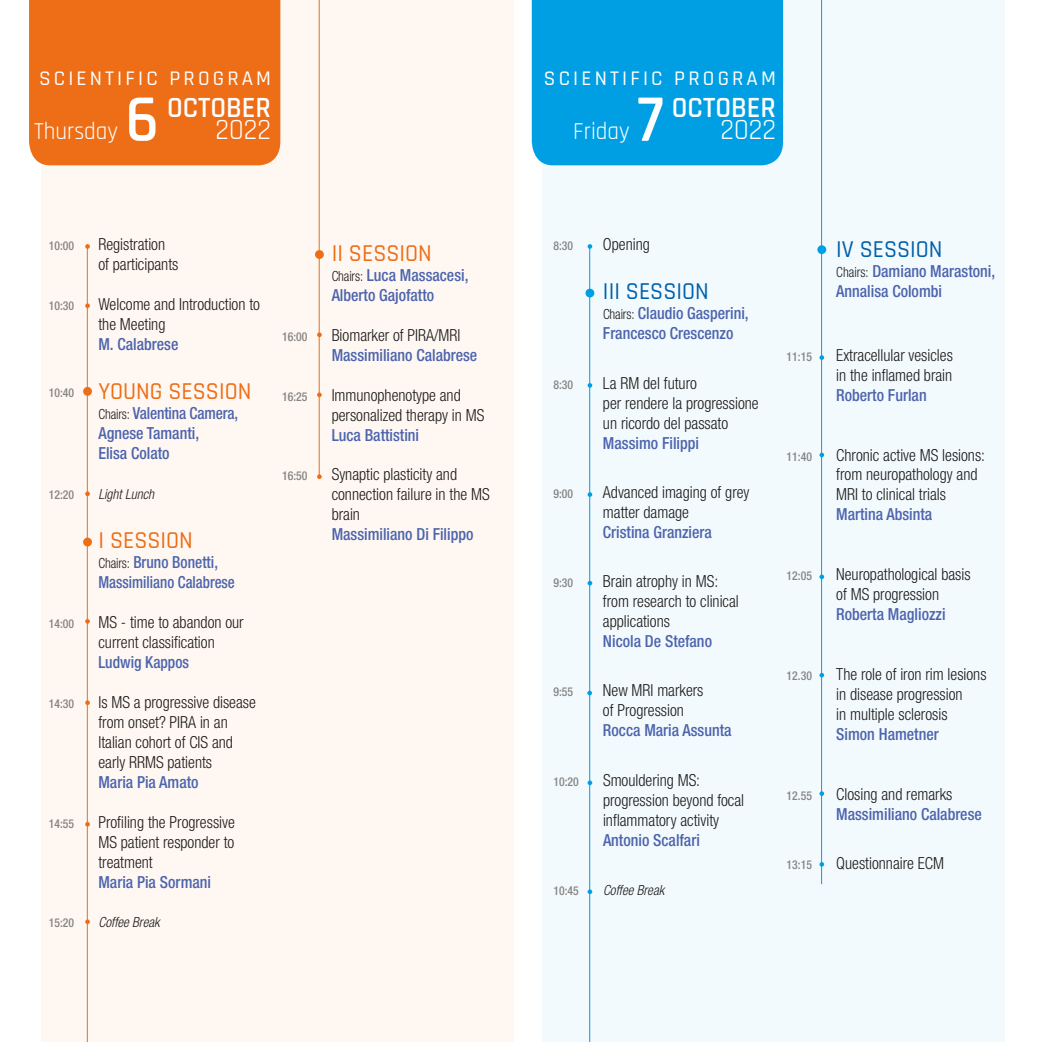
<style>
.page{position:relative;width:1042px;height:1042px;background:#fff}
.page>*{position:absolute;margin:0;border:0;box-sizing:border-box;transform-origin:0 0}
.t1{font:600 67.2px "Rajdhani";color:#fff;scale:.96 1}
.t2{font:600 29.75px "Rajdhani";color:#fff;scale:.96 1}
.t3{font:29.75px "Rajdhani";color:#fff;scale:.96 1}
.t4{font:500 24.5px "Rajdhani";color:#ed6e16;scale:.96 1}
.t5{font:500 24.5px "Rajdhani";color:#0061ab;scale:.96 1}
.t6{font:24.5px "Rajdhani";color:#fff;scale:.94 1}
.t7{font:500 21px "Rajdhani";letter-spacing:.15em;color:#fff}
.t8{font:300 condensed 16.62px/19.9px "Helvetica Neue LT Std";color:#1d1d1b;scale:.96 1}
.t9{font:500 condensed 16.62px/19.9px "Helvetica Neue LT Std";color:#4c64ad;scale:.96 1}
.t10{font:500 condensed 16.62px/19.9px "Helvetica Neue LT Std";color:#4c64ad;scale:.93 1}
.t11{font:italic 300 condensed 14px "Helvetica Neue LT Std";color:#1d1d1b;scale:.96 1}
.t12{font:500 condensed 12.25px "Helvetica Neue LT Std";color:#858584;scale:.96 1}
.s1{font-family:"Helvetica Neue LT Std";font-stretch:condensed;font-size:12.25px;color:#858584}
.s2{font-weight:300;font-size:14px;color:#1d1d1b}
</style>
<div class="page">
<div style="left:542px;top:0;width:463px;height:1042px;background:#f3fafe"></div>
<div style="left:41px;top:0;width:472px;height:1042px;background:#fff7f2"></div>
<div style="left:532px;top:0;width:251px;height:165px;background:#009fe3"></div>
<div style="left:29px;top:0;width:251px;height:165px;background:#ed6e16"></div>
<hr style="left:87px;top:247px;width:1px;height:795px;background:#ed6e16">
<hr style="left:319px;top:0;width:1px;height:478px;background:#ed6e16">
<svg style="left:85px;top:244px;width:5px;height:5px"></svg>
<svg style="left:85px;top:303px;width:5px;height:5px"></svg>
<div style="left:83px;top:387px;width:9px;height:9px;background:#ed6e16;border-radius:50%"></div>
<svg style="left:85px;top:491px;width:5px;height:5px"></svg>
<svg style="left:85px;top:619px;width:5px;height:5px"></svg>
<svg style="left:85px;top:700px;width:5px;height:5px"></svg>
<svg style="left:85px;top:822px;width:5px;height:4px"></svg>
<div style="left:83px;top:537px;width:9px;height:9px;background:#ed6e16;border-radius:50%"></div>
<svg style="left:85px;top:919px;width:5px;height:5px"></svg>
<div style="left:315px;top:250px;width:9px;height:9px;background:#ed6e16;border-radius:50%"></div>
<svg style="left:317px;top:474px;width:5px;height:5px"></svg>
<svg style="left:317px;top:392px;width:5px;height:5px"></svg>
<svg style="left:317px;top:332px;width:5px;height:5px"></svg>
<hr style="left:589px;top:247px;width:1px;height:795px;background:#009fe3">
<hr style="left:821px;top:0;width:1px;height:884px;background:#009fe3">
<svg style="left:587px;top:244px;width:5px;height:5px"></svg>
<svg style="left:587px;top:383px;width:5px;height:5px"></svg>
<div style="left:585px;top:289px;width:9px;height:8px;background:#009fe3;border-radius:50%"></div>
<svg style="left:587px;top:492px;width:5px;height:5px"></svg>
<svg style="left:587px;top:581px;width:5px;height:4px"></svg>
<svg style="left:587px;top:780px;width:5px;height:5px"></svg>
<svg style="left:819px;top:862px;width:5px;height:4px"></svg>
<svg style="left:819px;top:791px;width:5px;height:5px"></svg>
<svg style="left:587px;top:691px;width:5px;height:4px"></svg>
<svg style="left:819px;top:673px;width:5px;height:4px"></svg>
<svg style="left:819px;top:574px;width:5px;height:5px"></svg>
<div style="left:817px;top:245px;width:9px;height:9px;background:#009fe3;border-radius:50%"></div>
<svg style="left:819px;top:355px;width:5px;height:5px"></svg>
<svg style="left:819px;top:453px;width:5px;height:4px"></svg>
<svg style="left:587px;top:889px;width:5px;height:5px"></svg>
<p class="t7" style="left:39px;top:66px;width:234px">SCIENTIFIC PROGRAM</p>
<p class="t7" style="left:544px;top:66px;width:234px">SCIENTIFIC PROGRAM</p>
<h3 class="t6" style="left:34px;top:117px;width:91px">Thursday</h3>
<h1 class="t1" style="left:126px;top:79px;width:36px">6</h1>
<h2 class="t2" style="left:167px;top:90px;width:110px">OCTOBER</h2>
<h2 class="t3" style="left:216px;top:112px;width:59px">2022</h2>
<h3 class="t6" style="left:573px;top:117px;width:61px">Friday</h3>
<h1 class="t1" style="left:637px;top:79px;width:29px">7</h1>
<h2 class="t2" style="left:672px;top:90px;width:110px">OCTOBER</h2>
<h2 class="t3" style="left:720px;top:112px;width:59px">2022</h2>
<p class="t12" style="left:49px;top:238px;width:28px">10:00</p>
<p class="t8" style="left:98px;top:234px;width:85px">Registration of participants</p>
<p class="t12" style="left:49px;top:298px;width:28px">10:30</p>
<p class="t8" style="left:98px;top:294px;width:170px">Welcome and Introduction to the Meeting</p>
<p class="t9" style="left:98px;top:334px;width:85px">M. Calabrese</p>
<h3 class="t4" style="left:49px;top:377px;width:212px"><span class="s1">10:40</span> YOUNG SESSION</h3>
<p class="t10" style="left:98px;top:403px;width:152px"><span class="s2">Chairs:</span> Valentina Camera,<br>Agnese Tamanti,<br>Elisa Colato</p>
<p class="t12" style="left:49px;top:487px;width:28px">12:20</p>
<p class="t11" style="left:98px;top:486px;width:60px">Light Lunch</p>
<h3 class="t4" style="left:98px;top:526px;width:100px">I SESSION</h3>
<p class="t10" style="left:98px;top:552px;width:148px"><span class="s2">Chairs:</span> Bruno Bonetti,<br>Massimiliano Calabrese</p>
<p class="t12" style="left:49px;top:616px;width:28px">14:00</p>
<p class="t8" style="left:98px;top:612px;width:153px">MS - time to abandon our current classification</p>
<p class="t10" style="left:98px;top:652px;width:99px">Ludwig Kappos</p>
<p class="t12" style="left:49px;top:696px;width:28px">14:30</p>
<p class="t8" style="left:98px;top:692px;width:165px">Is MS a progressive disease from onset? PIRA in an<br>Italian cohort of CIS and early RRMS patients</p>
<p class="t9" style="left:98px;top:771px;width:106px">Maria Pia Amato</p>
<p class="t12" style="left:49px;top:816px;width:28px">14:55</p>
<p class="t8" style="left:98px;top:811px;width:144px;text-align:justify">Profiling the Progressive MS patient responder to treatment</p>
<p class="t9" style="left:98px;top:871px;width:119px">Maria Pia Sormani</p>
<p class="t12" style="left:49px;top:916px;width:28px">15:20</p>
<p class="t11" style="left:98px;top:914px;width:65px">Coffee Break</p>
<h3 class="t4" style="left:332px;top:239px;width:106px">II SESSION</h3>
<p class="t9" style="left:332px;top:265px;width:144px"><span class="s2">Chairs:</span> Luca Massacesi,<br>Alberto Gajofatto</p>
<p class="t12" style="left:282px;top:329px;width:28px">16:00</p>
<p class="t8" style="left:332px;top:325px;width:136px">Biomarker of PIRA/MRI</p>
<p class="t9" style="left:332px;top:345px;width:153px">Massimiliano Calabrese</p>
<p class="t12" style="left:282px;top:389px;width:28px">16:25</p>
<p class="t8" style="left:332px;top:385px;width:161px">Immunophenotype and personalized therapy in MS</p>
<p class="t9" style="left:332px;top:424px;width:93px">Luca Battistini</p>
<p class="t12" style="left:282px;top:469px;width:28px">16:50</p>
<p class="t8" style="left:332px;top:464px;width:166px">Synaptic plasticity and connection failure in the MS brain</p>
<p class="t9" style="left:332px;top:524px;width:149px">Massimiliano Di Filippo</p>
<p class="t12" style="left:553px;top:238px;width:22px">8:30</p>
<p class="t8" style="left:603px;top:234px;width:50px">Opening</p>
<h3 class="t5" style="left:603px;top:277px;width:112px">III SESSION</h3>
<p class="t9" style="left:603px;top:303px;width:153px"><span class="s2">Chairs:</span> Claudio Gasperini,<br>Francesco Crescenzo</p>
<p class="t12" style="left:553px;top:377px;width:22px">8:30</p>
<p class="t8" style="left:603px;top:373px;width:164px">La RM del futuro<br>per rendere la progressione un ricordo del passato</p>
<p class="t9" style="left:603px;top:432px;width:101px">Massimo Filippi</p>
<p class="t12" style="left:553px;top:486px;width:22px">9:00</p>
<p class="t8" style="left:603px;top:482px;width:154px">Advanced imaging of grey matter damage</p>
<p class="t9" style="left:603px;top:522px;width:115px">Cristina Granziera</p>
<p class="t12" style="left:553px;top:575px;width:22px">9:30</p>
<p class="t8" style="left:603px;top:571px;width:143px">Brain atrophy in MS: from research to clinical applications</p>
<p class="t9" style="left:603px;top:631px;width:115px">Nicola De Stefano</p>
<p class="t12" style="left:553px;top:685px;width:22px">9:55</p>
<p class="t8" style="left:603px;top:680px;width:106px">New MRI markers of Progression</p>
<p class="t9" style="left:603px;top:720px;width:135px">Rocca Maria Assunta</p>
<p class="t12" style="left:553px;top:774px;width:28px">10:20</p>
<p class="t8" style="left:603px;top:769px;width:149px">Smouldering MS: progression beyond focal inflammatory activity</p>
<p class="t9" style="left:603px;top:829px;width:102px">Antonio Scalfari</p>
<p class="t12" style="left:553px;top:883px;width:28px">10:45</p>
<p class="t11" style="left:603px;top:882px;width:65px">Coffee Break</p>
<h3 class="t5" style="left:836px;top:235px;width:112px">IV SESSION</h3>
<p class="t9" style="left:836px;top:261px;width:167px"><span class="s2">Chairs:</span> Damiano Marastoni,<br>Annalisa Colombi</p>
<p class="t12" style="left:786px;top:349px;width:28px">11:15</p>
<p class="t8" style="left:836px;top:345px;width:123px">Extracellular vesicles in the inflamed brain</p>
<p class="t9" style="left:836px;top:384px;width:96px">Roberto Furlan</p>
<p class="t12" style="left:786px;top:449px;width:28px">11:40</p>
<p class="t8" style="left:836px;top:444px;width:157px">Chronic active MS lesions: from neuropathology and<br>MRI to clinical trials</p>
<p class="t9" style="left:836px;top:504px;width:102px">Martina Absinta</p>
<p class="t12" style="left:786px;top:568px;width:28px">12:05</p>
<p class="t8" style="left:836px;top:564px;width:141px">Neuropathological basis of MS progression</p>
<p class="t9" style="left:836px;top:604px;width:115px">Roberta Magliozzi</p>
<p class="t12" style="left:786px;top:668px;width:28px">12.30</p>
<p class="t8" style="left:836px;top:664px;width:158px">The role of iron rim lesions in disease progression<br>in multiple sclerosis</p>
<p class="t9" style="left:836px;top:724px;width:108px">Simon Hametner</p>
<p class="t12" style="left:786px;top:788px;width:28px">12.55</p>
<p class="t8" style="left:836px;top:784px;width:122px">Closing and remarks</p>
<p class="t9" style="left:836px;top:803px;width:153px">Massimiliano Calabrese</p>
<p class="t12" style="left:786px;top:857px;width:28px">13:15</p>
<p class="t8" style="left:836px;top:853px;width:114px">Questionnaire ECM</p>
</div>
